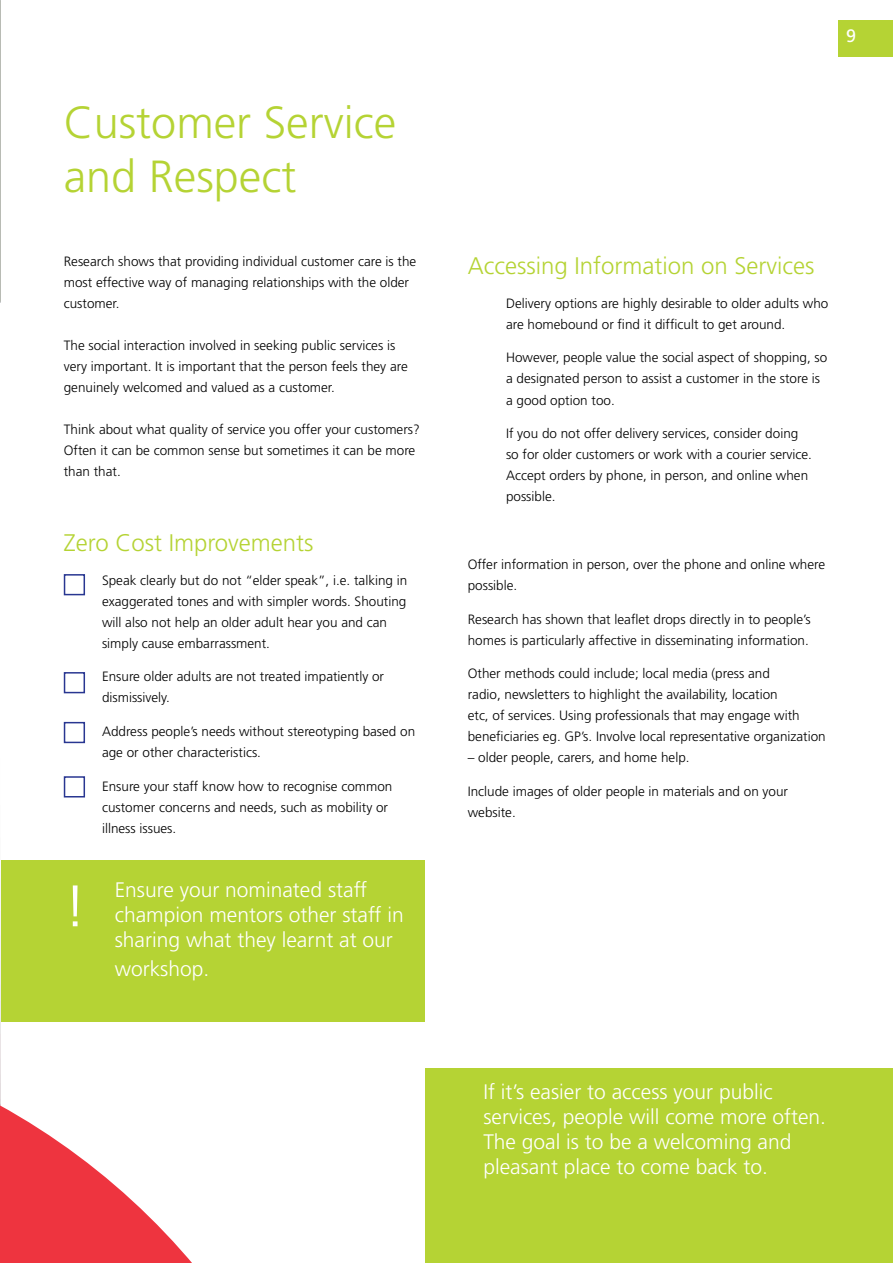
<style>
.page{position:relative;width:893px;height:1263px;background:#fff}
.page>*{position:absolute;margin:0;border:0;box-sizing:border-box;transform-origin:0 0}
.t1{font:300 58.5px "Frutiger";color:#fff}
.t2{font:300 45px/54px "Frutiger";color:#b5d334}
.t3{font:300 24px "Frutiger";color:#b5d334}
.t4{font:300 21px/25.2px "Frutiger";color:#fff}
.t5{font:18px "Frutiger";color:#fff}
.t6{font:300 13.5px/21px "Frutiger";color:#000}
</style>
<div class="page">
<div style="left:839px;top:20px;width:54px;height:36px;background:#b5d334"></div>
<svg style="left:0;top:0;width:1px;height:303px"></svg>
<img style="left:0;top:911px;width:1px;height:96px">
<svg style="left:0;top:1007px;width:192px;height:256px"></svg>
<div style="left:64px;top:574px;width:21px;height:21px;background:#fff;border:2px solid #283691"></div>
<div style="left:64px;top:672px;width:21px;height:21px;background:#fff;border:2px solid #283691"></div>
<div style="left:64px;top:722px;width:21px;height:21px;background:#fff;border:2px solid #283691"></div>
<div style="left:64px;top:776px;width:21px;height:21px;background:#fff;border:2px solid #283691"></div>
<div style="left:1px;top:860px;width:423px;height:162px;background:#b5d334"></div>
<div style="left:426px;top:1069px;width:467px;height:194px;background:#b5d334"></div>
<h2 class="t2" style="left:64px;top:95px;width:334px">Customer Service and Respect</h2>
<p class="t6" style="left:64px;top:251px;width:354px">Research shows that providing individual customer care is the most effective way of managing relationships with the older customer.</p>
<p class="t6" style="left:64px;top:335px;width:346px">The social interaction involved in seeking public services is very important. It is important that the person feels they are genuinely welcomed and valued as a customer.</p>
<p class="t6" style="left:64px;top:419px;width:358px">Think about what quality of service you offer your customers?<br>Often it can be common sense but sometimes it can be more than that.</p>
<h3 class="t3" style="left:64px;top:529px;width:251px">Zero Cost Improvements</h3>
<p class="t6" style="left:102px;top:569px;width:307px">Speak clearly but do not “elder speak”, i.e. talking in exaggerated tones and with simpler words. Shouting will also not help an older adult hear you and can simply cause embarrassment.</p>
<p class="t6" style="left:102px;top:666px;width:284px">Ensure older adults are not treated impatiently or dismissively.</p>
<p class="t6" style="left:102px;top:721px;width:315px">Address people’s needs without stereotyping based on age or other characteristics.</p>
<p class="t6" style="left:102px;top:776px;width:292px">Ensure your staff know how to recognise common customer concerns and needs, such as mobility or illness issues.</p>
<h1 class="t1" style="left:64px;top:873px;width:24px">!</h1>
<h3 class="t4" style="left:115px;top:877px;width:290px">Ensure your nominated staff champion mentors other staff in sharing what they learnt at our</h3>
<h3 class="t4" style="left:115px;top:956px;width:96px">workshop.</h3>
<h3 class="t5" style="left:846px;top:25px;width:12px">9</h3>
<h3 class="t3" style="left:468px;top:252px;width:348px">Accessing Information on Services</h3>
<p class="t6" style="left:506px;top:292px;width:324px">Delivery options are highly desirable to older adults who are homebound or find it difficult to get around.</p>
<p class="t6" style="left:506px;top:347px;width:323px">However, people value the social aspect of shopping, so a designated person to assist a customer in the store is a good option too.</p>
<p class="t6" style="left:506px;top:423px;width:308px">If you do not offer delivery services, consider doing so for older customers or work with a courier service.<br>Accept orders by phone, in person, and online when possible.</p>
<p class="t6" style="left:468px;top:554px;width:359px">Offer information in person, over the phone and online where possible.</p>
<p class="t6" style="left:468px;top:608px;width:344px">Research has shown that leaflet drops directly in to people’s homes is particularly affective in disseminating information.</p>
<p class="t6" style="left:468px;top:663px;width:360px">Other methods could include; local media (press and<br>radio, newsletters to highlight the availability, location<br>etc, of services. Using professionals that may engage with beneficiaries eg. GP’s. Involve local representative organization</p>
<p class="t6" style="left:468px;top:747px;width:223px">– older people, carers, and home help.</p>
<p class="t6" style="left:468px;top:781px;width:322px">Include images of older people in materials and on your website.</p>
<h3 class="t4" style="left:483px;top:1079px;width:344px">If it’s easier to access your public services, people will come more often.<br>The goal is to be a welcoming and pleasant place to come back to.</h3>
</div>
